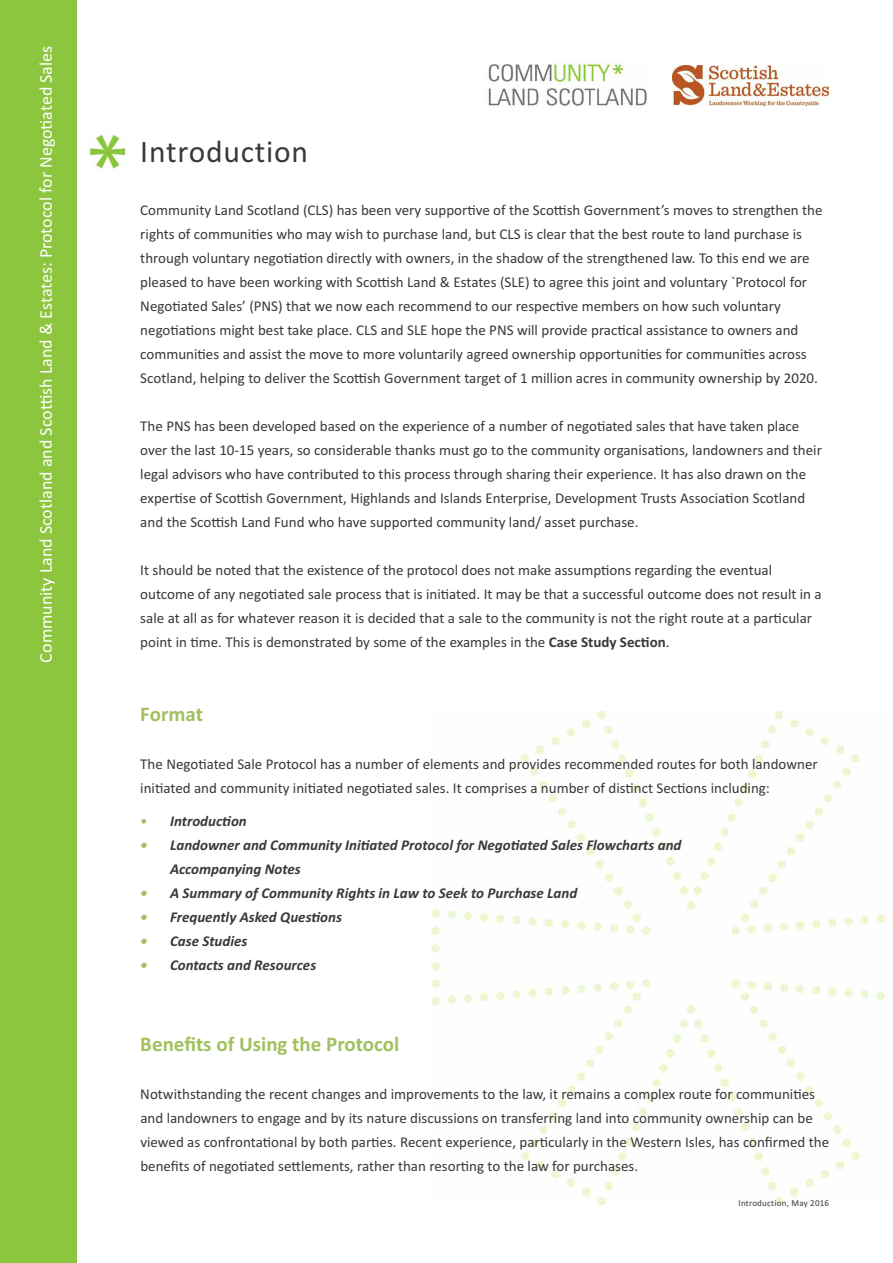
<style>
.page{position:relative;width:893px;height:1263px;background:#fff}
.page>*{position:absolute;margin:0;border:0;box-sizing:border-box;transform-origin:0 0}
.t1{font:31.5px "Calibri";letter-spacing:.025em;color:#39383a}
.t2{font:700 21px "Calibri";color:#a1c05f}
.t3{font:18px "Calibri";color:#fff}
.t4{font:15px/24px "Calibri";color:#39383a}
.t5{font:italic 700 15px/24px "Calibri";color:#39383a}
.t6{font:9px "Calibri";letter-spacing:.025em;color:#39383a}
.s1{font-weight:700}
.s2{font-weight:400;font-style:normal;color:#a1c05f}
.s3{color:#a1c05f}
</style>
<div class="page">
<img style="left:432px;top:711px;width:461px;height:493px">
<div style="left:0;top:0;width:77px;height:1263px;background:#8cc63e"></div>
<img style="left:89px;top:133px;width:37px;height:37px">
<img style="left:488px;top:61px;width:159px;height:45px">
<img style="left:672px;top:65px;width:157px;height:41px">
<p class="t3" style="left:35px;top:662px;width:618px;rotate:-90deg">Community Land Scotland and Scottish Land &amp; Estates: Protocol for Negotiated Sales</p>
<h1 class="t1" style="left:140px;top:133px;width:169px">Introduction</h1>
<p class="t4" style="left:140px;top:198px;width:684px">Community Land Scotland (CLS) has been very supportive of the Scottish Government’s moves to strengthen the rights of communities who may wish to purchase land, but CLS is clear that the best route to land purchase is through voluntary negotiation directly with owners, in the shadow of the strengthened law. To this end we are pleased to have been working with Scottish Land &amp; Estates (SLE) to agree this joint and voluntary `Protocol for Negotiated Sales’ (PNS) that we now each recommend to our respective members on how such voluntary negotiations might best take place. CLS and SLE hope the PNS will provide practical assistance to owners and communities and assist the move to more voluntarily agreed ownership opportunities for communities across Scotland, helping to deliver the Scottish Government target of 1 million acres in community ownership by 2020.</p>
<p class="t4" style="left:140px;top:414px;width:683px">The PNS has been developed based on the experience of a number of negotiated sales that have taken place over the last 10-15 years, so considerable thanks must go to the community organisations, landowners and their legal advisors who have contributed to this process through sharing their experience. It has also drawn on the expertise of Scottish Government, Highlands and Islands Enterprise, Development Trusts Association Scotland and the Scottish Land Fund who have supported community land/ asset purchase.</p>
<p class="t4" style="left:140px;top:558px;width:683px">It should be noted that the existence of the protocol does not make assumptions regarding the eventual outcome of any negotiated sale process that is initiated. It may be that a successful outcome does not result in a sale at all as for whatever reason it is decided that a sale to the community is not the right route at a particular point in time. This is demonstrated by some of the examples in the <span class="s1">Case Study Section</span>.</p>
<h2 class="t2" style="left:140px;top:701px;width:64px">Format</h2>
<p class="t4" style="left:140px;top:752px;width:679px">The Negotiated Sale Protocol has a number of elements and provides recommended routes for both landowner initiated and community initiated negotiated sales. It comprises a number of distinct Sections including:</p>
<p class="t5" style="left:140px;top:809px;width:108px"><span class="s2">•</span> Introduction</p>
<p class="t5" style="left:170px;top:833px;width:513px;text-indent:-30px"><span class="s3">•</span> Landowner and Community Initiated Protocol for Negotiated Sales Flowcharts and<br>Accompanying Notes</p>
<p class="t5" style="left:140px;top:881px;width:439px"><span class="s3">•</span> A Summary of Community Rights in Law to Seek to Purchase Land</p>
<p class="t5" style="left:140px;top:905px;width:203px"><span class="s3">•</span> Frequently Asked Questions</p>
<p class="t5" style="left:140px;top:929px;width:109px"><span class="s3">•</span> Case Studies</p>
<p class="t5" style="left:140px;top:953px;width:177px"><span class="s3">•</span> Contacts and Resources</p>
<h2 class="t2" style="left:140px;top:1031px;width:261px">Benefits of Using the Protocol</h2>
<p class="t4" style="left:140px;top:1081px;width:690px">Notwithstanding the recent changes and improvements to the law, it remains a complex route for communities and landowners to engage and by its nature discussions on transferring land into community ownership can be viewed as confrontational by both parties. Recent experience, particularly in the Western Isles, has confirmed the benefits of negotiated settlements, rather than resorting to the law for purchases.</p>
<p class="t6" style="left:738px;top:1197px;width:92px">Introduction, May 2016</p>
</div>
